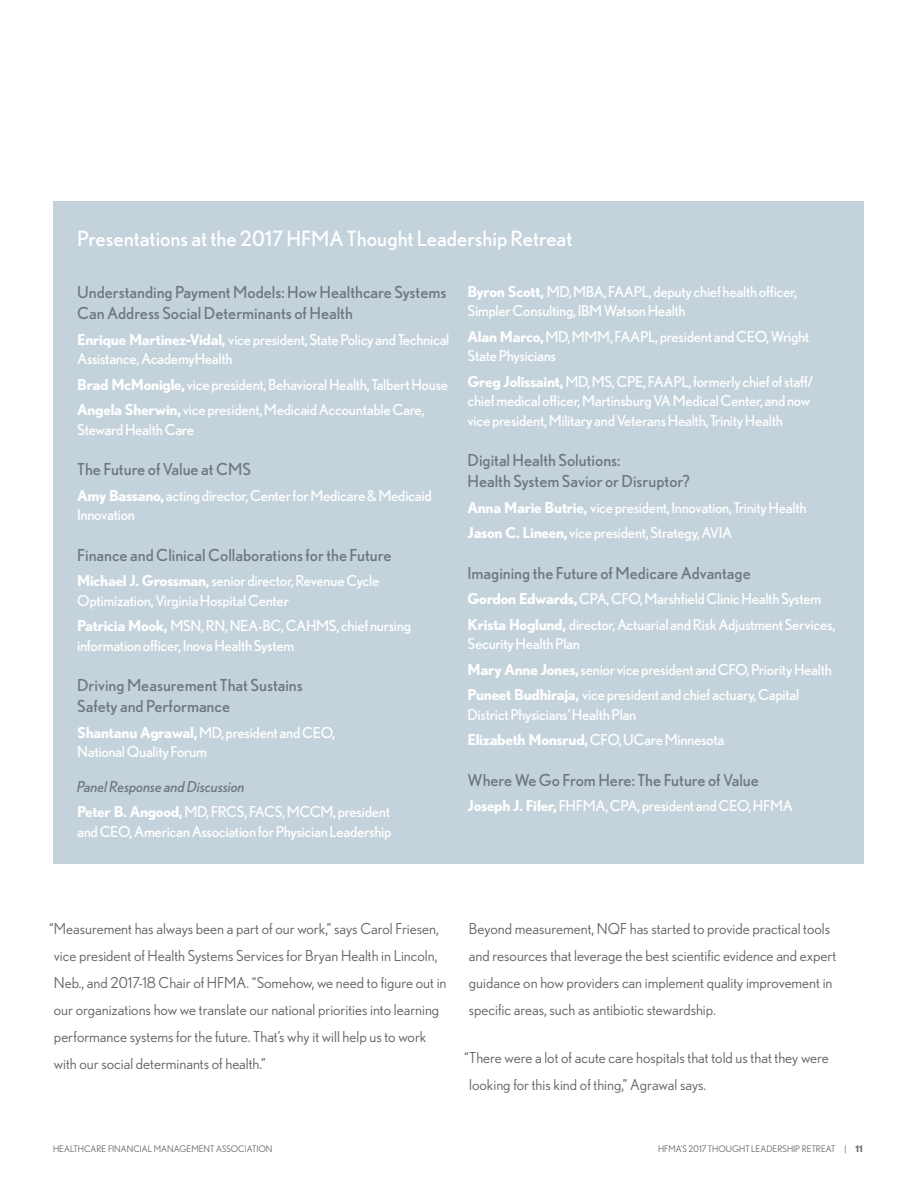
<style>
.page{position:relative;width:917px;height:1187px;background:#fff}
.page>*{position:absolute;margin:0;border:0;box-sizing:border-box;transform-origin:0 0}
.t1{font:21px "Nobel";color:#fff}
.t2{font:16.5px/21px "Nobel";color:#6d777e}
.t3{font:15px/19.5px "Nobel";letter-spacing:-.02em;color:#fff}
.t4{font:15px/27px "Nobel";color:#636366}
.t5{font:9px "Nobel";color:#636366}
.s1{font-weight:700}
.s2{font-style:italic;color:#6d777e}
</style>
<div class="page">
<div style="left:53px;top:202px;width:810px;height:662px;background:#c4d3db"></div>
<h1 class="t1" style="left:77px;top:225px;width:496px">Presentations at the 2017 HFMA Thought Leadership Retreat</h1>
<p class="t2" style="left:77px;top:281px;width:371px">Understanding Payment Models: How Healthcare Systems<br>Can Address Social Determinants of Health</p>
<p class="t3" style="left:77px;top:329px;width:374px"><span class="s1">Enrique Martinez-Vidal,</span> vice president, State Policy and Technical<br>Assistance, AcademyHealth</p>
<p class="t3" style="left:77px;top:371px;width:372px;line-height:25.5px"><span class="s1">Brad McMonigle,</span> vice president, Behavioral Health, Talbert House<br><span class="s1">Angela Sherwin,</span> vice president, Medicaid Accountable Care,</p>
<p class="t3" style="left:77px;top:419px;width:118px">Steward Health Care</p>
<p class="t2" style="left:77px;top:458px;width:175px">The Future of Value at CMS</p>
<p class="t3" style="left:77px;top:485px;width:356px"><span class="s1">Amy Bassano,</span> acting director, Center for Medicare &amp; Medicaid<br>Innovation</p>
<p class="t2" style="left:77px;top:544px;width:316px">Finance and Clinical Collaborations for the Future</p>
<p class="t3" style="left:77px;top:571px;width:304px"><span class="s1">Michael J. Grossman,</span> senior director, Revenue Cycle<br>Optimization, Virginia Hospital Center</p>
<p class="t3" style="left:77px;top:616px;width:335px"><span class="s1">Patricia Mook,</span> MSN, RN, NEA-BC, CAHMS, chief nursing information officer, Inova Health System</p>
<p class="t2" style="left:77px;top:674px;width:227px">Driving Measurement That Sustains<br>Safety and Performance</p>
<p class="t3" style="left:77px;top:722px;width:259px"><span class="s1">Shantanu Agrawal,</span> MD, president and CEO,<br>National Quality Forum</p>
<p class="t3" style="left:77px;top:773px;width:314px;line-height:25.5px"><span class="s2">Panel Response and Discussion<br></span><span class="s1">Peter B. Angood,</span> MD, FRCS, FACS, MCCM, president</p>
<p class="t3" style="left:77px;top:821px;width:316px">and CEO, American Association for Physician Leadership</p>
<p class="t3" style="left:467px;top:281px;width:331px"><span class="s1">Byron Scott,</span> MD, MBA, FAAPL, deputy chief health officer,<br>Simpler Consulting, IBM Watson Health</p>
<p class="t3" style="left:467px;top:326px;width:343px"><span class="s1">Alan Marco,</span> MD, MMM, FAAPL, president and CEO, Wright<br>State Physicians</p>
<p class="t3" style="left:467px;top:371px;width:347px"><span class="s1">Greg Jolissaint,</span> MD, MS, CPE, FAAPL, formerly chief of staff/ chief medical officer, Martinsburg VA Medical Center, and now vice president, Military and Veterans Health, Trinity Health</p>
<p class="t2" style="left:467px;top:449px;width:223px">Digital Health Solutions:<br>Health System Savior or Disruptor?</p>
<p class="t3" style="left:467px;top:494px;width:340px;line-height:25.5px"><span class="s1">Anna Marie Butrie,</span> vice president, Innovation, Trinity Health<br><span class="s1">Jason C. Lineen,</span> vice president, Strategy, AVIA</p>
<p class="t2" style="left:467px;top:562px;width:285px">Imagining the Future of Medicare Advantage</p>
<p class="t3" style="left:467px;top:586px;width:369px;line-height:25.5px"><span class="s1">Gordon Edwards,</span> CPA, CFO, Marshfield Clinic Health System<br><span class="s1">Krista Hoglund,</span> director, Actuarial and Risk Adjustment Services,</p>
<p class="t3" style="left:467px;top:631px;width:366px;line-height:25.5px">Security Health Plan<br><span class="s1">Mary Anne Jones,</span> senior vice president and CFO, Priority Health<br><span class="s1">Puneet Budhiraja,</span> vice president and chief actuary, Capital</p>
<p class="t3" style="left:467px;top:701px;width:258px;line-height:25.5px">District Physicians’ Health Plan<br><span class="s1">Elizabeth Monsrud,</span> CFO, UCare Minnesota</p>
<p class="t2" style="left:467px;top:769px;width:293px">Where We Go From Here: The Future of Value</p>
<p class="t3" style="left:467px;top:796px;width:327px"><span class="s1">Joseph J. Fifer,</span> FHFMA, CPA, president and CEO, HFMA</p>
<p class="t4" style="left:54px;top:915px;width:394px;text-indent:-5px">“Measurement has always been a part of our work,” says Carol Friesen, vice president of Health Systems Services for Bryan Health in Lincoln, Neb., and 2017-18 Chair of HFMA. “Somehow, we need to figure out in our organizations how we translate our national priorities into learning performance systems for the future. That’s why it will help us to work with our social determinants of health.”</p>
<p class="t4" style="left:468px;top:915px;width:369px">Beyond measurement, NQF has started to provide practical tools and resources that leverage the best scientific evidence and expert guidance on how providers can implement quality improvement in specific areas, such as antibiotic stewardship.</p>
<p class="t4" style="left:469px;top:1043px;width:361px;text-indent:-5px">“There were a lot of acute care hospitals that told us that they were looking for this kind of thing,” Agrawal says.</p>
<p class="t5" style="left:53px;top:1142px;width:221px">HEALTHCARE FINANCIAL MANAGEMENT ASSOCIATION</p>
<p class="t5" style="left:657px;top:1142px;width:206px">HFMA’S 2017 THOUGHT LEADERSHIP RETREAT | <span class="s1">11</span></p>
</div>
